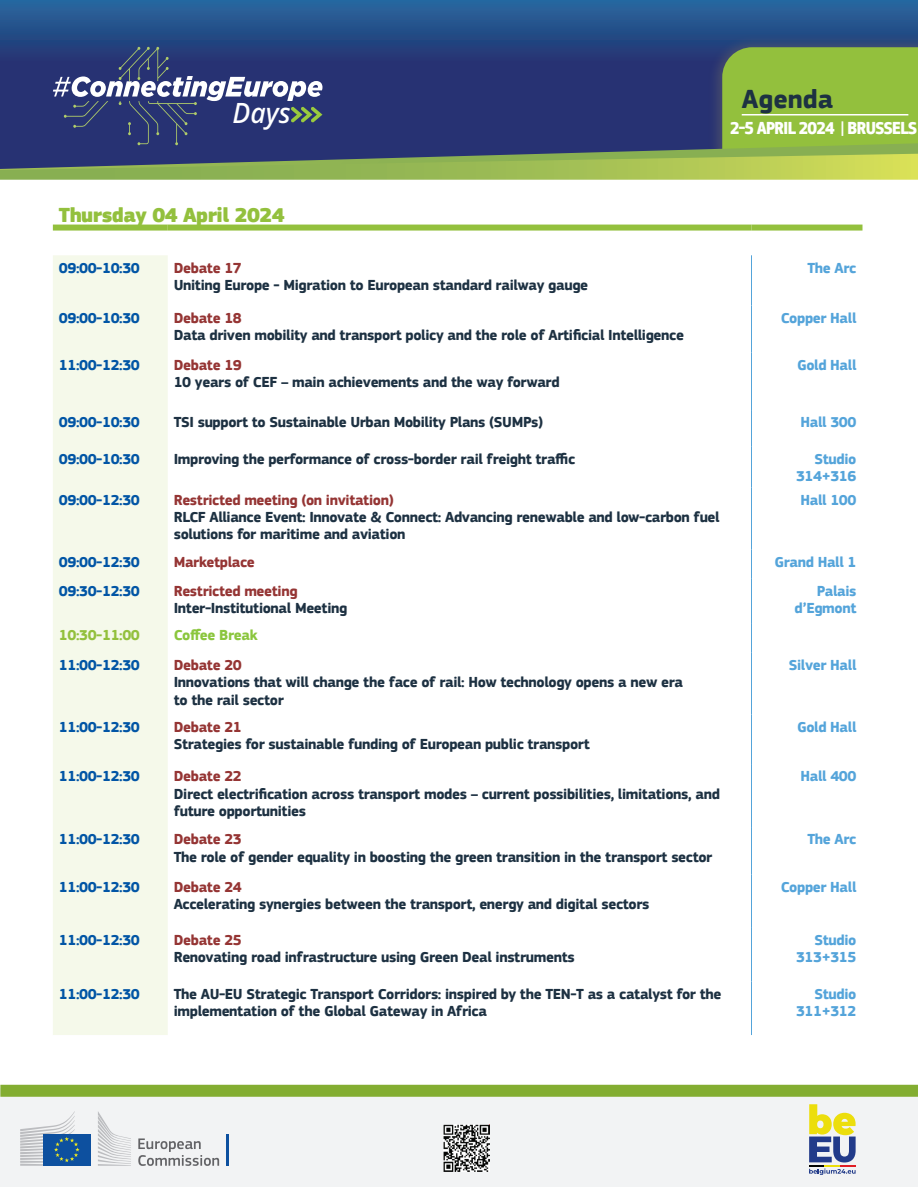
<style>
.page{position:relative;width:918px;height:1188px;background:#fff}
.page>*{position:absolute;margin:0;border:0;box-sizing:border-box;transform-origin:0 0}
.t1{font:italic 500 28.05px "Noto Sans";color:#fff;scale:.95 1}
.t2{font:700 27px "EC Square Sans Pro";color:#1d3142}
.t3{font:900 21px "EC Square Sans Pro Extra";letter-spacing:-.025em;color:#93c03d}
.t4{font:700 18px "EC Square Sans Cond Pro";letter-spacing:-.03em;color:#fff}
.t5{font:700 15px/17.2px "EC Square Sans Pro";letter-spacing:-.025em;color:#1d3142}
.t6{font:700 15px "EC Square Sans Pro";letter-spacing:-.025em;color:#0155a5}
.t7{font:700 15px/17.2px "EC Square Sans Pro";letter-spacing:-.025em;color:#54a4da;text-align:right}
.t8{font:700 15px "EC Square Sans Pro";letter-spacing:-.025em;color:#953534}
.t9{font:700 15px "EC Square Sans Pro";letter-spacing:-.025em;color:#93c03d}
.t10{font:700 15px "EC Square Sans Pro";letter-spacing:-.025em;color:#8bc63e}
.s1{font-weight:500}
</style>
<div class="page">
<div style="left:0;top:1088px;width:918px;height:98px;background:#f2f3f4"></div>
<div style="left:0;top:1085px;width:918px;height:12px;background:#83ad31"></div>
<svg style="left:0;top:0;width:918px;height:47px;background:#25558e"></svg>
<div style="left:708px;top:34px;width:210px;height:132px;background:#636366;opacity:.5"></div>
<svg style="left:0;top:47px;width:918px;height:133px;background:#536769"></svg>
<div style="left:53px;top:255px;width:115px;height:780px;background:#f5f9ea"></div>
<div style="left:53px;top:225px;width:115px;height:6px;background:#93c03d"></div>
<div style="left:168px;top:225px;width:583px;height:6px;background:#93c03d"></div>
<div style="left:752px;top:225px;width:110px;height:6px;background:#93c03d"></div>
<hr style="left:751px;top:255px;width:1px;height:51px;background:#54a4da">
<hr style="left:751px;top:306px;width:1px;height:46px;background:#54a4da">
<hr style="left:751px;top:352px;width:1px;height:58px;background:#54a4da">
<hr style="left:751px;top:410px;width:1px;height:37px;background:#54a4da">
<hr style="left:751px;top:447px;width:1px;height:40px;background:#54a4da">
<hr style="left:751px;top:487px;width:1px;height:63px;background:#54a4da">
<svg style="left:751px;top:550px;width:1px;height:29px"></svg>
<hr style="left:751px;top:579px;width:1px;height:44px;background:#54a4da">
<hr style="left:751px;top:623px;width:1px;height:30px;background:#54a4da">
<hr style="left:751px;top:653px;width:1px;height:62px;background:#54a4da">
<hr style="left:751px;top:715px;width:1px;height:49px;background:#54a4da">
<hr style="left:751px;top:764px;width:1px;height:63px;background:#54a4da">
<hr style="left:751px;top:827px;width:1px;height:47px;background:#54a4da">
<hr style="left:751px;top:874px;width:1px;height:54px;background:#54a4da">
<hr style="left:751px;top:928px;width:1px;height:53px;background:#54a4da">
<hr style="left:751px;top:981px;width:1px;height:54px;background:#54a4da">
<svg style="left:138px;top:1138px;width:81px;height:28px"></svg>
<hr style="left:226px;top:1134px;width:3px;height:32px;background:#0d509f">
<svg style="left:98px;top:1111px;width:33px;height:55px"></svg>
<div style="left:43px;top:1134px;width:48px;height:32px;background:#0d509f"></div>
<svg style="left:20px;top:1111px;width:60px;height:55px"></svg>
<svg style="left:809px;top:1104px;width:47px;height:71px"></svg>
<img style="left:443px;top:1125px;width:47px;height:46px">
<h1 class="t1" style="left:233px;top:93px;width:63px">Days</h1>
<h3 class="t3" style="left:59px;top:202px;width:228px">Thursday 04 April 2024</h3>
<p class="t6" style="left:59px;top:259px;width:83px">09:00-10:30</p>
<p class="t8" style="left:174px;top:259px;width:70px">Debate 17</p>
<p class="t5" style="left:174px;top:277px;width:416px">Uniting Europe - Migration to European standard railway gauge</p>
<p class="t6" style="left:59px;top:309px;width:83px">09:00-10:30</p>
<p class="t8" style="left:174px;top:309px;width:70px">Debate 18</p>
<p class="t5" style="left:174px;top:327px;width:512px">Data driven mobility and transport policy and the role of Artificial Intelligence</p>
<p class="t6" style="left:59px;top:356px;width:83px">11:00-12:30</p>
<p class="t8" style="left:174px;top:356px;width:70px">Debate 19</p>
<p class="t5" style="left:174px;top:374px;width:387px">10 years of CEF – main achievements and the way forward</p>
<h2 class="t2" style="left:742px;top:83px;width:93px">Agenda</h2>
<p class="t4" style="left:730px;top:117px;width:189px">2-5 APRIL 2024 <span class="s1">|</span> BRUSSELS</p>
<p class="t7" style="left:808px;top:260px;width:50px">The Arc</p>
<p class="t7" style="left:781px;top:310px;width:77px">Copper Hall</p>
<p class="t7" style="left:797px;top:357px;width:61px">Gold Hall</p>
<p class="t6" style="left:59px;top:413px;width:83px">09:00-10:30</p>
<p class="t5" style="left:174px;top:414px;width:371px">TSI support to Sustainable Urban Mobility Plans (SUMPs)</p>
<p class="t7" style="left:801px;top:414px;width:57px">Hall 300</p>
<p class="t6" style="left:59px;top:450px;width:83px">09:00-10:30</p>
<p class="t5" style="left:174px;top:451px;width:403px">Improving the performance of cross-border rail freight traffic</p>
<p class="t7" style="left:796px;top:451px;width:62px">Studio<br>314+316</p>
<p class="t6" style="left:59px;top:491px;width:83px">09:00-12:30</p>
<p class="t8" style="left:174px;top:491px;width:222px">Restricted meeting (on invitation)</p>
<p class="t5" style="left:174px;top:509px;width:548px">RLCF Alliance Event: Innovate &amp; Connect: Advancing renewable and low-carbon fuel solutions for maritime and aviation</p>
<p class="t7" style="left:801px;top:492px;width:57px">Hall 100</p>
<p class="t6" style="left:59px;top:553px;width:83px">09:00-12:30</p>
<p class="t8" style="left:174px;top:553px;width:83px">Marketplace</p>
<p class="t7" style="left:774px;top:554px;width:84px">Grand Hall 1</p>
<p class="t6" style="left:59px;top:582px;width:83px">09:30-12:30</p>
<p class="t8" style="left:174px;top:582px;width:125px">Restricted meeting</p>
<p class="t5" style="left:174px;top:600px;width:175px">Inter-Institutional Meeting</p>
<p class="t7" style="left:795px;top:583px;width:63px">Palais d’Egmont</p>
<p class="t9" style="left:59px;top:626px;width:83px">10:30-11:00</p>
<p class="t10" style="left:174px;top:626px;width:85px">Coffee Break</p>
<p class="t6" style="left:59px;top:656px;width:83px">11:00-12:30</p>
<p class="t8" style="left:174px;top:656px;width:70px">Debate 20</p>
<p class="t5" style="left:174px;top:674px;width:511px">Innovations that will change the face of rail: How technology opens a new era to the rail sector</p>
<p class="t7" style="left:789px;top:657px;width:69px">Silver Hall</p>
<p class="t6" style="left:59px;top:718px;width:83px">11:00-12:30</p>
<p class="t8" style="left:174px;top:718px;width:70px">Debate 21</p>
<p class="t5" style="left:174px;top:736px;width:418px">Strategies for sustainable funding of European public transport</p>
<p class="t7" style="left:797px;top:719px;width:61px">Gold Hall</p>
<p class="t6" style="left:59px;top:767px;width:83px">11:00-12:30</p>
<p class="t8" style="left:174px;top:767px;width:70px">Debate 22</p>
<p class="t5" style="left:174px;top:786px;width:548px">Direct electrification across transport modes – current possibilities, limitations, and future opportunities</p>
<p class="t7" style="left:801px;top:768px;width:57px">Hall 400</p>
<p class="t6" style="left:59px;top:830px;width:83px">11:00-12:30</p>
<p class="t8" style="left:174px;top:830px;width:70px">Debate 23</p>
<p class="t5" style="left:174px;top:849px;width:540px">The role of gender equality in boosting the green transition in the transport sector</p>
<p class="t7" style="left:808px;top:831px;width:50px">The Arc</p>
<p class="t6" style="left:59px;top:878px;width:83px">11:00-12:30</p>
<p class="t8" style="left:174px;top:878px;width:70px">Debate 24</p>
<p class="t5" style="left:174px;top:896px;width:477px">Accelerating synergies between the transport, energy and digital sectors</p>
<p class="t7" style="left:781px;top:879px;width:77px">Copper Hall</p>
<p class="t6" style="left:59px;top:931px;width:83px">11:00-12:30</p>
<p class="t8" style="left:174px;top:931px;width:70px">Debate 25</p>
<p class="t5" style="left:174px;top:949px;width:403px">Renovating road infrastructure using Green Deal instruments</p>
<p class="t7" style="left:796px;top:932px;width:62px">Studio<br>313+315</p>
<p class="t6" style="left:59px;top:985px;width:83px">11:00-12:30</p>
<p class="t5" style="left:174px;top:986px;width:549px">The AU-EU Strategic Transport Corridors: inspired by the TEN-T as a catalyst for the implementation of the Global Gateway in Africa</p>
<p class="t7" style="left:796px;top:986px;width:62px">Studio<br>311+312</p>
</div>
